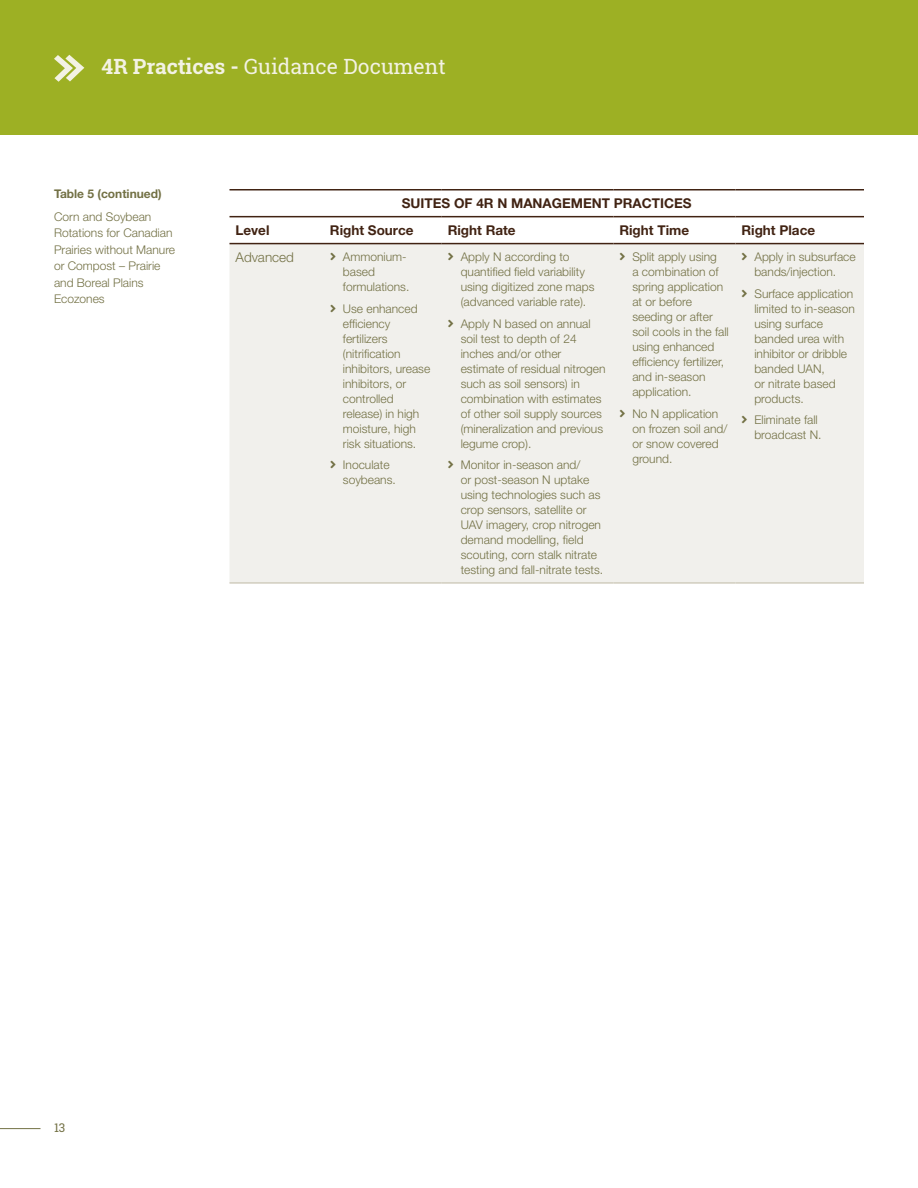
<style>
.page{position:relative;width:918px;height:1188px;background:#fff}
.page>*{position:absolute;margin:0;border:0;box-sizing:border-box;transform-origin:0 0}
.t1{font:21px "Roboto Slab";color:#f3f2e4}
.t2{font:700 13.5px "Helvetica Neue LT Std";color:#412313}
.t3{font:300 13.5px "Helvetica Neue LT Std";color:#737145}
.t4{font:300 12px/15px "Helvetica Neue LT Std";color:#737145}
.t5{font:700 12px "Helvetica Neue LT Std";color:#737145}
.t6{font:12px "Roboto Slab";color:#737145}
.s1{font-weight:700}
</style>
<div class="page">
<div style="left:0;top:0;width:918px;height:135px;background:#9db024"></div>
<svg style="left:54px;top:55px;width:30px;height:27px"></svg>
<hr style="left:0;top:1128px;width:40px;height:1px;background:#737145">
<div style="left:230px;top:244px;width:634px;height:338px;background:#f1f0ec"></div>
<hr style="left:230px;top:582px;width:94px;height:2px;background:#d1cdbe">
<hr style="left:324px;top:582px;width:118px;height:2px;background:#d1cdbe">
<hr style="left:442px;top:582px;width:171px;height:2px;background:#d1cdbe">
<hr style="left:613px;top:582px;width:122px;height:2px;background:#d1cdbe">
<hr style="left:735px;top:582px;width:129px;height:2px;background:#d1cdbe">
<hr style="left:230px;top:243px;width:94px;height:1px;background:#412313">
<hr style="left:324px;top:243px;width:118px;height:1px;background:#412313">
<hr style="left:442px;top:243px;width:171px;height:1px;background:#412313">
<hr style="left:613px;top:243px;width:122px;height:1px;background:#412313">
<hr style="left:735px;top:243px;width:129px;height:1px;background:#412313">
<hr style="left:230px;top:189px;width:94px;height:1px;background:#412313">
<hr style="left:324px;top:189px;width:118px;height:1px;background:#412313">
<hr style="left:442px;top:189px;width:171px;height:1px;background:#412313">
<hr style="left:613px;top:189px;width:122px;height:1px;background:#412313">
<hr style="left:735px;top:189px;width:129px;height:1px;background:#412313">
<hr style="left:230px;top:216px;width:94px;height:1px;background:#412313">
<hr style="left:324px;top:216px;width:118px;height:1px;background:#412313">
<hr style="left:442px;top:216px;width:171px;height:1px;background:#412313">
<hr style="left:613px;top:216px;width:122px;height:1px;background:#412313">
<hr style="left:735px;top:216px;width:129px;height:1px;background:#412313">
<svg style="left:331px;top:253px;width:4px;height:7px"></svg>
<svg style="left:331px;top:304px;width:4px;height:8px"></svg>
<svg style="left:331px;top:461px;width:4px;height:8px"></svg>
<svg style="left:448px;top:253px;width:5px;height:7px"></svg>
<svg style="left:448px;top:319px;width:5px;height:8px"></svg>
<svg style="left:448px;top:461px;width:5px;height:8px"></svg>
<svg style="left:620px;top:253px;width:5px;height:7px"></svg>
<svg style="left:620px;top:409px;width:5px;height:8px"></svg>
<svg style="left:742px;top:253px;width:5px;height:7px"></svg>
<svg style="left:742px;top:289px;width:5px;height:8px"></svg>
<svg style="left:742px;top:416px;width:5px;height:8px"></svg>
<h1 class="t1" style="left:102px;top:52px;width:346px"><span class="s1">4R Practices -</span> Guidance Document</h1>
<p class="t5" style="left:54px;top:186px;width:109px">Table 5 (continued)</p>
<p class="t4" style="left:54px;top:208px;width:123px;line-height:16.5px">Corn and Soybean<br>Rotations for Canadian<br>Prairies without Manure or Compost – Prairie and Boreal Plains<br>Ecozones</p>
<p class="t2" style="left:402px;top:195px;width:291px">SUITES OF 4R N MANAGEMENT PRACTICES</p>
<p class="t2" style="left:235px;top:222px;width:36px">Level</p>
<p class="t2" style="left:330px;top:222px;width:85px">Right Source</p>
<p class="t2" style="left:448px;top:222px;width:69px">Right Rate</p>
<p class="t2" style="left:619px;top:222px;width:71px">Right Time</p>
<p class="t2" style="left:741px;top:222px;width:75px">Right Place</p>
<p class="t3" style="left:235px;top:249px;width:60px">Advanced</p>
<p class="t4" style="left:343px;top:249px;width:68px">Ammonium&shy;based formulations.</p>
<p class="t4" style="left:343px;top:301px;width:89px">Use enhanced efficiency fertilizers (nitrification inhibitors, urease inhibitors, or controlled release) in high moisture, high risk situations.</p>
<p class="t4" style="left:343px;top:457px;width:54px">Inoculate soybeans.</p>
<p class="t4" style="left:632px;top:249px;width:98px">Split apply using<br>a combination of spring application at or before seeding or after soil cools in the fall using enhanced efficiency fertilizer, and in-season application.</p>
<p class="t4" style="left:632px;top:405px;width:97px">No N application on frozen soil and/ or snow covered ground.</p>
<p class="t4" style="left:754px;top:249px;width:103px">Apply in subsurface bands/injection.</p>
<p class="t4" style="left:754px;top:285px;width:102px">Surface application limited to in-season using surface banded urea with inhibitor or dribble banded UAN,<br>or nitrate based products.</p>
<p class="t4" style="left:754px;top:412px;width:69px">Eliminate fall broadcast N.</p>
<p class="t4" style="left:461px;top:249px;width:135px">Apply N according to quantified field variability using digitized zone maps (advanced variable rate).</p>
<p class="t4" style="left:461px;top:316px;width:146px">Apply N based on annual soil test to depth of 24 inches and/or other estimate of residual nitrogen such as soil sensors) in combination with estimates of other soil supply sources (mineralization and previous legume crop).</p>
<p class="t4" style="left:461px;top:457px;width:144px">Monitor in-season and/<br>or post-season N uptake using technologies such as crop sensors, satellite or<br>UAV imagery, crop nitrogen demand modelling, field scouting, corn stalk nitrate testing and fall-nitrate tests.</p>
<p class="t6" style="left:54px;top:1120px;width:13px">13</p>
</div>
